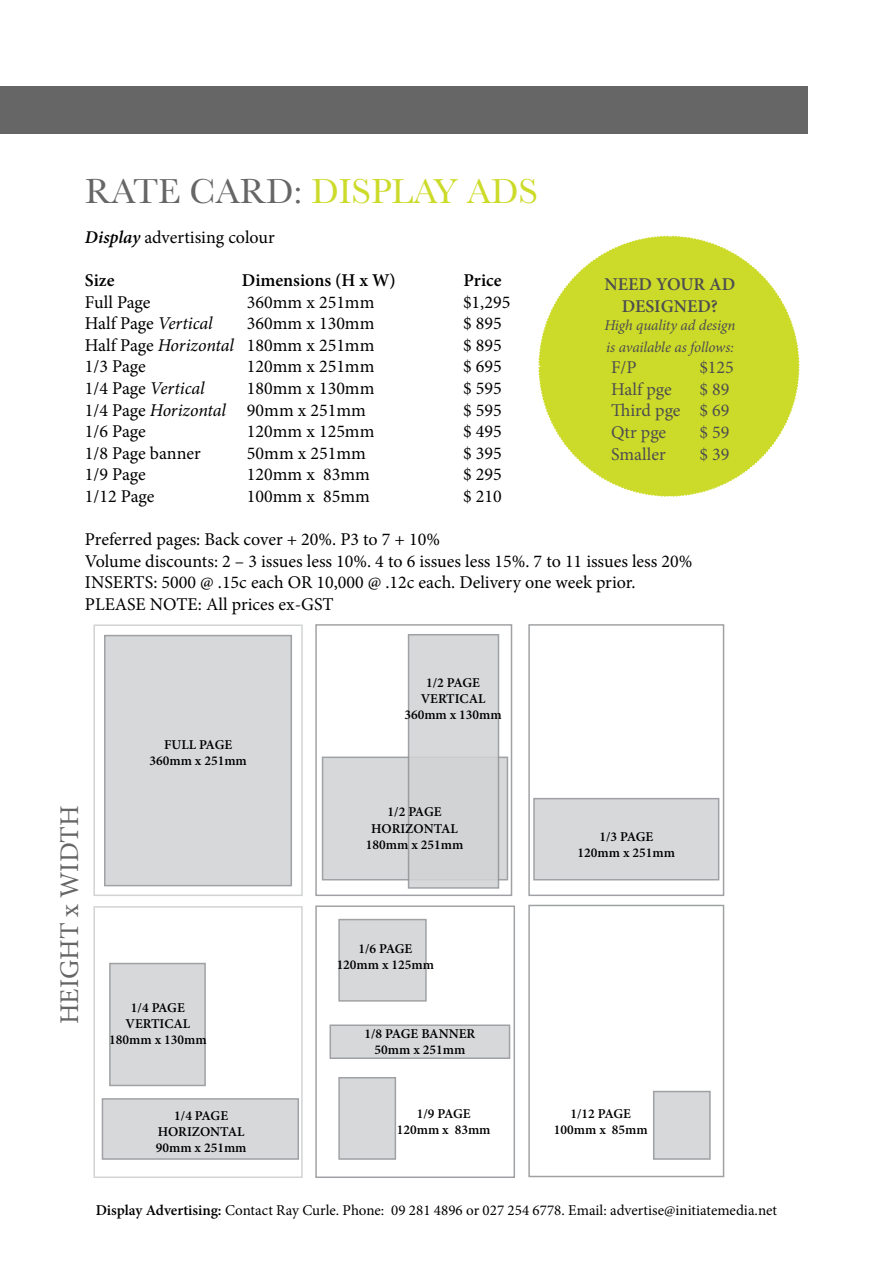
<style>
.page{position:relative;width:893px;height:1263px;background:#fff}
.page>*{position:absolute;margin:0;border:0;box-sizing:border-box;transform-origin:0 0}
.t1{font:36px "Baskerville";color:#ccdb29}
.t2{font:27px "Minion Pro";color:#666}
.t3{font:18px/21.6px "Minion Pro";color:#000}
.t4{font:18px/21.6px "Minion Pro";color:#4d4d4f;text-align:justify}
.t5{font:600 18px "Minion Pro";color:#000}
.t6{font:600 18px/21.6px "Minion Pro";color:#4d4d4f;text-align:center}
.t7{font:italic 18px "Minion Pro";letter-spacing:-.005em;color:#000}
.t8{font:15px "Minion Pro";color:#000}
.t9{font:italic 15px/21.6px "Minion Pro";letter-spacing:-.01em;color:#4d4d4f}
.t10{font:600 13.5px/16.2px "Minion Pro";color:#000;text-align:center}
.s1{color:#666}
.s2{font-weight:600;font-style:italic}
.s3{font-style:italic}
.s4{font-style:normal}
.s5{font-weight:600}
</style>
<div class="page">
<svg style="left:538px;top:235px;width:262px;height:262px"></svg>
<div style="left:0;top:86px;width:808px;height:48px;background:#666"></div>
<div style="left:104px;top:635px;width:188px;height:251px;background:#d1d3d4;border:2px solid #939598"></div>
<div style="left:93px;top:624px;width:210px;height:272px;border:2px solid #d1d3d4"></div>
<div style="left:109px;top:963px;width:97px;height:123px;background:#d1d3d4;border:2px solid #939598"></div>
<div style="left:102px;top:1098px;width:197px;height:62px;background:#d1d3d4;border:2px solid #939598"></div>
<div style="left:93px;top:906px;width:210px;height:272px;border:2px solid #d1d3d4"></div>
<div style="left:315px;top:624px;width:197px;height:272px;border:2px solid #939598"></div>
<div style="left:322px;top:756px;width:186px;height:124px;background:#d1d3d4;border:2px solid #939598"></div>
<div style="left:408px;top:634px;width:91px;height:255px;background:#d1d3d4;border:2px solid #939598"></div>
<div style="left:315px;top:905px;width:200px;height:273px;border:2px solid #939598"></div>
<div style="left:329px;top:1024px;width:181px;height:35px;background:#d1d3d4;border:2px solid #939598"></div>
<div style="left:338px;top:1077px;width:58px;height:83px;background:#d1d3d4;border:2px solid #939598"></div>
<div style="left:338px;top:919px;width:89px;height:83px;background:#d1d3d4;border:2px solid #939598"></div>
<div style="left:528px;top:624px;width:196px;height:272px;border:2px solid #939598"></div>
<div style="left:533px;top:798px;width:186px;height:82px;background:#d1d3d4;border:2px solid #939598"></div>
<div style="left:528px;top:905px;width:196px;height:272px;border:2px solid #939598"></div>
<div style="left:653px;top:1091px;width:58px;height:69px;background:#d1d3d4;border:2px solid #939598"></div>
<h1 class="t1" style="left:85px;top:168px;width:455px"><span class="s1">RATE CARD:</span> DISPLAY ADS</h1>
<p class="t3" style="left:85px;top:226px;width:191px"><span class="s2">Display</span> advertising colour</p>
<p class="t5" style="left:85px;top:268px;width:31px">Size</p>
<p class="t5" style="left:242px;top:268px;width:156px">Dimensions (H x W)</p>
<p class="t5" style="left:464px;top:268px;width:40px">Price</p>
<p class="t3" style="left:85px;top:291px;width:67px">Full Page</p>
<p class="t3" style="left:247px;top:291px;width:129px">360mm x 251mm</p>
<p class="t3" style="left:463px;top:291px;width:49px">$1,295</p>
<p class="t3" style="left:85px;top:313px;width:129px">Half Page <span class="s3">Vertical</span></p>
<p class="t3" style="left:247px;top:313px;width:129px">360mm x 130mm</p>
<p class="t3" style="left:463px;top:313px;width:40px">$ 895</p>
<p class="t3" style="left:85px;top:334px;width:291px">Half Page <span class="s3">Horizontal</span> 180mm x 251mm</p>
<p class="t3" style="left:463px;top:334px;width:40px">$ 895</p>
<p class="t3" style="left:85px;top:356px;width:62px">1/3 Page</p>
<p class="t3" style="left:247px;top:356px;width:129px">120mm x 251mm</p>
<p class="t3" style="left:463px;top:356px;width:40px">$ 695</p>
<p class="t7" style="left:85px;top:376px;width:121px"><span class="s4">1/4 Page</span> Vertical</p>
<p class="t3" style="left:247px;top:377px;width:129px">180mm x 130mm</p>
<p class="t3" style="left:463px;top:377px;width:40px">$ 595</p>
<p class="t3" style="left:85px;top:399px;width:282px">1/4 Page <span class="s3">Horizontal</span> 90mm x 251mm</p>
<p class="t3" style="left:463px;top:399px;width:40px">$ 595</p>
<p class="t3" style="left:85px;top:421px;width:62px">1/6 Page</p>
<p class="t3" style="left:247px;top:421px;width:129px">120mm x 125mm</p>
<p class="t3" style="left:463px;top:421px;width:40px">$ 495</p>
<p class="t3" style="left:85px;top:442px;width:117px">1/8 Page banner</p>
<p class="t3" style="left:247px;top:442px;width:120px">50mm x 251mm</p>
<p class="t3" style="left:463px;top:442px;width:40px">$ 395</p>
<p class="t3" style="left:85px;top:464px;width:62px">1/9 Page</p>
<p class="t3" style="left:247px;top:464px;width:124px">120mm x 83mm</p>
<p class="t3" style="left:463px;top:464px;width:40px">$ 295</p>
<p class="t3" style="left:85px;top:485px;width:71px">1/12 Page</p>
<p class="t3" style="left:247px;top:485px;width:124px">100mm x 85mm</p>
<p class="t3" style="left:463px;top:485px;width:40px">$ 210</p>
<p class="t3" style="left:85px;top:529px;width:609px">Preferred pages: Back cover + 20%. P3 to 7 + 10%<br>Volume discounts: 2 – 3 issues less 10%. 4 to 6 issues less 15%. 7 to 11 issues less 20% INSERTS: 5000 @ .15c each OR 10,000 @ .12c each. Delivery one week prior.<br>PLEASE NOTE: All prices ex-GST</p>
<p class="t6" style="left:605px;top:274px;width:132px">NEED YOUR AD<br>DESIGNED?</p>
<p class="t9" style="left:604px;top:314px;width:133px">High quality ad design is available as follows:</p>
<p class="t4" style="left:611px;top:357px;width:27px">F/P</p>
<p class="t4" style="left:699px;top:357px;width:36px">$125</p>
<p class="t4" style="left:611px;top:378px;width:62px">Half pge</p>
<p class="t4" style="left:611px;top:378px;width:120px;text-indent:88px">$ 89<br>Third pge $ 69<br>Qtr pge</p>
<p class="t4" style="left:699px;top:421px;width:32px">$ 59</p>
<p class="t4" style="left:611px;top:443px;width:56px">Smaller</p>
<p class="t4" style="left:699px;top:443px;width:32px">$ 39</p>
<h2 class="t2" style="left:52px;top:1024px;width:220px;rotate:-90deg">HEIGHT x WIDTH</h2>
<p class="t10" style="left:149px;top:736px;width:99px">FULL PAGE<br>360mm x 251mm</p>
<p class="t10" style="left:109px;top:999px;width:99px">1/4 PAGE<br>VERTICAL<br>180mm x 130mm</p>
<p class="t10" style="left:404px;top:674px;width:99px">1/2 PAGE<br>VERTICAL<br>360mm x 130mm</p>
<p class="t10" style="left:366px;top:804px;width:99px">1/2 PAGE<br>HORIZONTAL<br>180mm x 251mm</p>
<p class="t10" style="left:337px;top:941px;width:99px">1/6 PAGE<br>120mm x 125mm</p>
<p class="t10" style="left:365px;top:1025px;width:112px">1/8 PAGE BANNER<br>50mm x 251mm</p>
<p class="t10" style="left:578px;top:828px;width:99px">1/3 PAGE<br>120mm x 251mm</p>
<p class="t10" style="left:156px;top:1107px;width:92px">1/4 PAGE<br>HORIZONTAL<br>90mm x 251mm</p>
<p class="t10" style="left:397px;top:1105px;width:95px">1/9 PAGE<br>120mm x 83mm</p>
<p class="t10" style="left:554px;top:1105px;width:95px">1/12 PAGE<br>100mm x 85mm</p>
<p class="t8" style="left:96px;top:1200px;width:683px"><span class="s5">Display Advertising:</span> Contact Ray Curle. Phone: 09 281 4896 or 027 254 6778. Email: advertise@initiatemedia.net</p>
</div>
